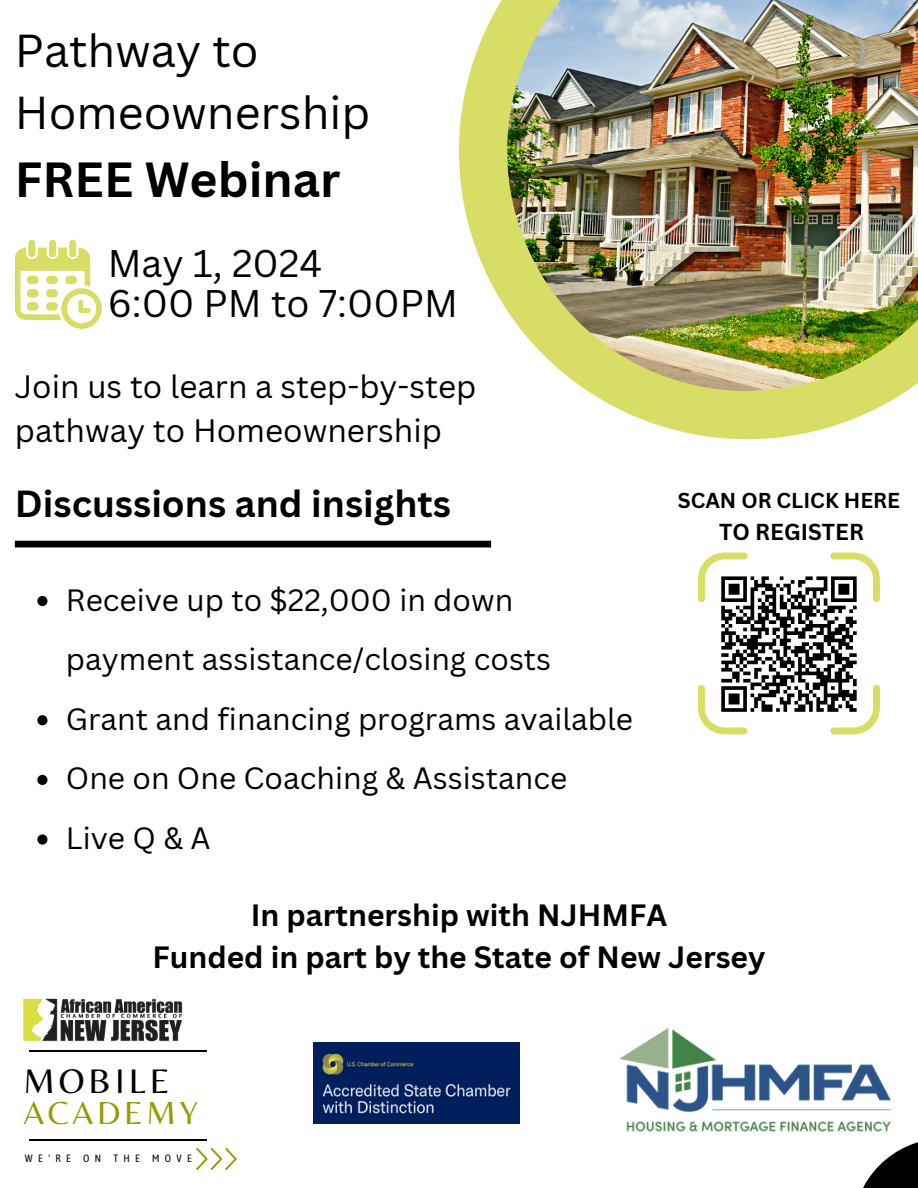
<style>
.page{position:relative;width:918px;height:1188px;background:#fff}
.page>*{position:absolute;margin:0;border:0;box-sizing:border-box;transform-origin:0 0}
.t1{font:700 48px "Canva Sans";color:#000}
.t2{font:45px/61.8px "Canva Sans";color:#000}
.t3{font:37.5px "Canva Sans";color:#000}
.t4{font:700 36.75px "Canva Sans";color:#000}
.t5{font:35.55px "Belleza";letter-spacing:.11em;color:#000}
.t6{font:33.15px "Belleza";letter-spacing:.11em;color:#949d04}
.t7{font:31.5px/43.8px "Canva Sans";color:#000}
.t8{font:30px/59.7px "Canva Sans";color:#000}
.t9{font:700 30px/41.7px "Canva Sans";color:#000;text-align:center}
.t10{font:700 22.5px "Canva Sans";color:#000}
.t11{font:700 21px "Canva Sans";color:#000}
.t12{font:10.5px "Asap Condensed";letter-spacing:.505em;color:#000}
</style>
<div class="page">
<svg style="left:459px;top:0;width:448px;height:439px;fill:#d7dd65"></svg>
<img style="left:507px;top:0;width:411px;height:391px">
<div style="left:15px;top:541px;width:476px;height:6px;background:#000"></div>
<div style="left:28px;top:240px;width:7px;height:17px;background:#d7dd65;border-radius:4px"></div>
<div style="left:49px;top:240px;width:7px;height:17px;background:#d7dd65;border-radius:4px"></div>
<div style="left:69px;top:240px;width:7px;height:17px;background:#d7dd65;border-radius:4px"></div>
<svg style="left:15px;top:247px;width:87px;height:82px"></svg>
<svg style="left:863px;top:1142px;width:55px;height:46px;fill:#000"></svg>
<img style="left:23px;top:998px;width:159px;height:44px">
<hr style="left:29px;top:1050px;width:178px;height:2px;background:#000">
<svg style="left:196px;top:1148px;width:40px;height:22px"></svg>
<hr style="left:29px;top:1139px;width:178px;height:1px;background:#000">
<img style="left:314px;top:1043px;width:206px;height:81px">
<img style="left:619px;top:1028px;width:295px;height:119px">
<svg style="left:37px;top:596px;width:10px;height:10px"></svg>
<svg style="left:37px;top:715px;width:10px;height:10px"></svg>
<svg style="left:37px;top:775px;width:10px;height:10px"></svg>
<svg style="left:37px;top:834px;width:10px;height:11px"></svg>
<svg style="left:698px;top:553px;width:182px;height:181px"></svg>
<p class="t2" style="left:15px;top:19px;width:357px">Pathway to<br>Homeownership</p>
<p class="t1" style="left:15px;top:146px;width:327px">FREE Webinar</p>
<p class="t3" style="left:108px;top:236px;width:216px">May 1, 2024</p>
<p class="t3" style="left:108px;top:277px;width:352px">6:00 PM to 7:00PM</p>
<p class="t7" style="left:15px;top:364px;width:463px">Join us to learn a step-by-step pathway to Homeownership</p>
<p class="t4" style="left:15px;top:478px;width:438px">Discussions and insights</p>
<p class="t8" style="left:66px;top:569px;width:487px">Receive up to $22,000 in down payment assistance/closing costs</p>
<h3 class="t8" style="left:66px;top:688px;width:569px">Grant and financing programs available</h3>
<p class="t8" style="left:66px;top:748px;width:503px">One on One Coaching &amp; Assistance</p>
<p class="t8" style="left:66px;top:808px;width:146px">Live Q &amp; A</p>
<h6 class="t11" style="left:678px;top:486px;width:224px">SCAN OR CLICK HERE</h6>
<p class="t10" style="left:719px;top:516px;width:146px">TO REGISTER</p>
<p class="t9" style="left:152px;top:894px;width:615px">In partnership with NJHMFA<br>Funded in part by the State of New Jersey</p>
<h1 class="t5" style="left:23px;top:1060px;width:148px">MOBILE</h1>
<h1 class="t6" style="left:23px;top:1093px;width:176px">ACADEMY</h1>
<p class="t12" style="left:25px;top:1153px;width:169px">WE'RE ON THE MOVE</p>
</div>
